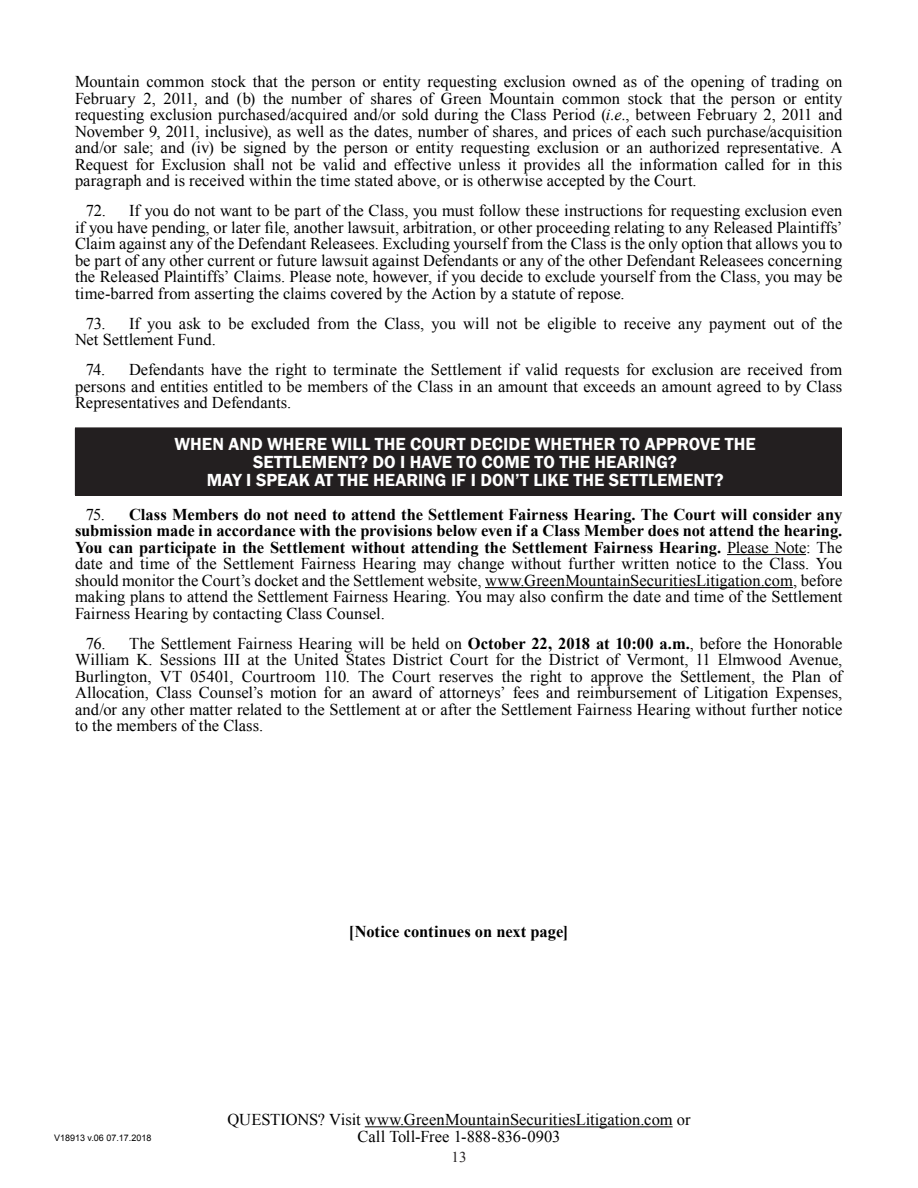
<style>
.page{position:relative;width:918px;height:1188px;background:#fff}
.page>*{position:absolute;margin:0;border:0;box-sizing:border-box;transform-origin:0 0}
.H1__Numbered{font:600 18px "Franklin Gothic";color:#fff}
.t1{font:16.5px/16.5px "Times New Roman";color:#000;text-align:justify}
.Body_Copy{font:700 16.5px "Times New Roman";letter-spacing:-.005em;color:#000}
.t2{font:15px "Times New Roman";color:#231f20}
.t3{font:9px "Arial";color:#000}
.s1{font-style:italic}
.s2{font-weight:700}
</style>
<div class="page">
<hr style="left:365px;top:1126px;width:308px;height:1px;background:#000">
<hr style="left:727px;top:554px;width:79px;height:1px;background:#000">
<hr style="left:485px;top:587px;width:308px;height:1px;background:#000">
<div style="left:75px;top:428px;width:766px;height:67px;background:#231f20"></div>
<hr style="left:841px;top:428px;width:1px;height:67px;background:#231f20">
<hr style="left:75px;top:495px;width:767px;height:1px;background:#231f20">
<p class="t1" style="left:75px;top:73px;width:769px">Mountain common stock that the person or entity requesting exclusion owned as of the opening of trading on February 2, 2011, and (b) the number of shares of Green Mountain common stock that the person or entity requesting exclusion purchased/acquired and/or sold during the Class Period (<span class="s1">i.e.</span>, between February 2, 2011 and November 9, 2011, inclusive), as well as the dates, number of shares, and prices of each such purchase/acquisition and/or sale; and (iv) be signed by the person or entity requesting exclusion or an authorized representative. A Request for Exclusion shall not be valid and effective unless it provides all the information called for in this paragraph and is received within the time stated above, or is otherwise accepted by the Court.</p>
<p class="t1" style="left:75px;top:202px;width:769px;text-indent:11px">72. If you do not want to be part of the Class, you must follow these instructions for requesting exclusion even if you have pending, or later file, another lawsuit, arbitration, or other proceeding relating to any Released Plaintiffs’ Claim against any of the Defendant Releasees. Excluding yourself from the Class is the only option that allows you to be part of any other current or future lawsuit against Defendants or any of the other Defendant Releasees concerning the Released Plaintiffs’ Claims. Please note, however, if you decide to exclude yourself from the Class, you may be time-barred from asserting the claims covered by the Action by a statute of repose.</p>
<p class="t1" style="left:75px;top:315px;width:769px;text-indent:11px">73. If you ask to be excluded from the Class, you will not be eligible to receive any payment out of the<br>Net Settlement Fund.</p>
<p class="t1" style="left:75px;top:361px;width:769px;text-indent:11px">74. Defendants have the right to terminate the Settlement if valid requests for exclusion are received from persons and entities entitled to be members of the Class in an amount that exceeds an amount agreed to by Class Representatives and Defendants.</p>
<p class="H1__Numbered" style="left:175px;top:433px;width:583px">WHEN AND WHERE WILL THE COURT DECIDE WHETHER TO APPROVE THE</p>
<p class="H1__Numbered" style="left:253px;top:451px;width:425px">SETTLEMENT? DO I HAVE TO COME TO THE HEARING?</p>
<p class="H1__Numbered" style="left:207px;top:469px;width:518px">MAY I SPEAK AT THE HEARING IF I DON’T LIKE THE SETTLEMENT?</p>
<p class="t1" style="left:75px;top:506px;width:769px;text-indent:11px">75. <span class="s2">Class Members do not need to attend the Settlement Fairness Hearing. The Court will consider any submission made in accordance with the provisions below even if a Class Member does not attend the hearing.<br>You can participate in the Settlement without attending the Settlement Fairness Hearing.</span> Please Note: The date and time of the Settlement Fairness Hearing may change without further written notice to the Class. You should monitor the Court’s docket and the Settlement website, www.GreenMountainSecuritiesLitigation.com, before making plans to attend the Settlement Fairness Hearing. You may also confirm the date and time of the Settlement Fairness Hearing by contacting Class Counsel.</p>
<p class="t1" style="left:75px;top:635px;width:769px;text-indent:11px">76. The Settlement Fairness Hearing will be held on <span class="s2">October 22, 2018 at 10:00 a.m.</span>, before the Honorable William K. Sessions III at the United States District Court for the District of Vermont, 11 Elmwood Avenue, Burlington, VT 05401, Courtroom 110. The Court reserves the right to approve the Settlement, the Plan of Allocation, Class Counsel’s motion for an award of attorneys’ fees and reimbursement of Litigation Expenses, and/or any other matter related to the Settlement at or after the Settlement Fairness Hearing without further notice to the members of the Class.</p>
<p class="t3" style="left:54px;top:1131px;width:99px">V18913 v.06 07.17.2018</p>
<p class="Body_Copy" style="left:349px;top:920px;width:221px">[Notice continues on next page]</p>
<p class="t1" style="left:228px;top:1111px;width:464px;text-align:center">QUESTIONS? Visit www.GreenMountainSecuritiesLitigation.com or<br>Call Toll-Free 1-888-836-0903</p>
<p class="t2" style="left:452px;top:1147px;width:16px">13</p>
</div>
